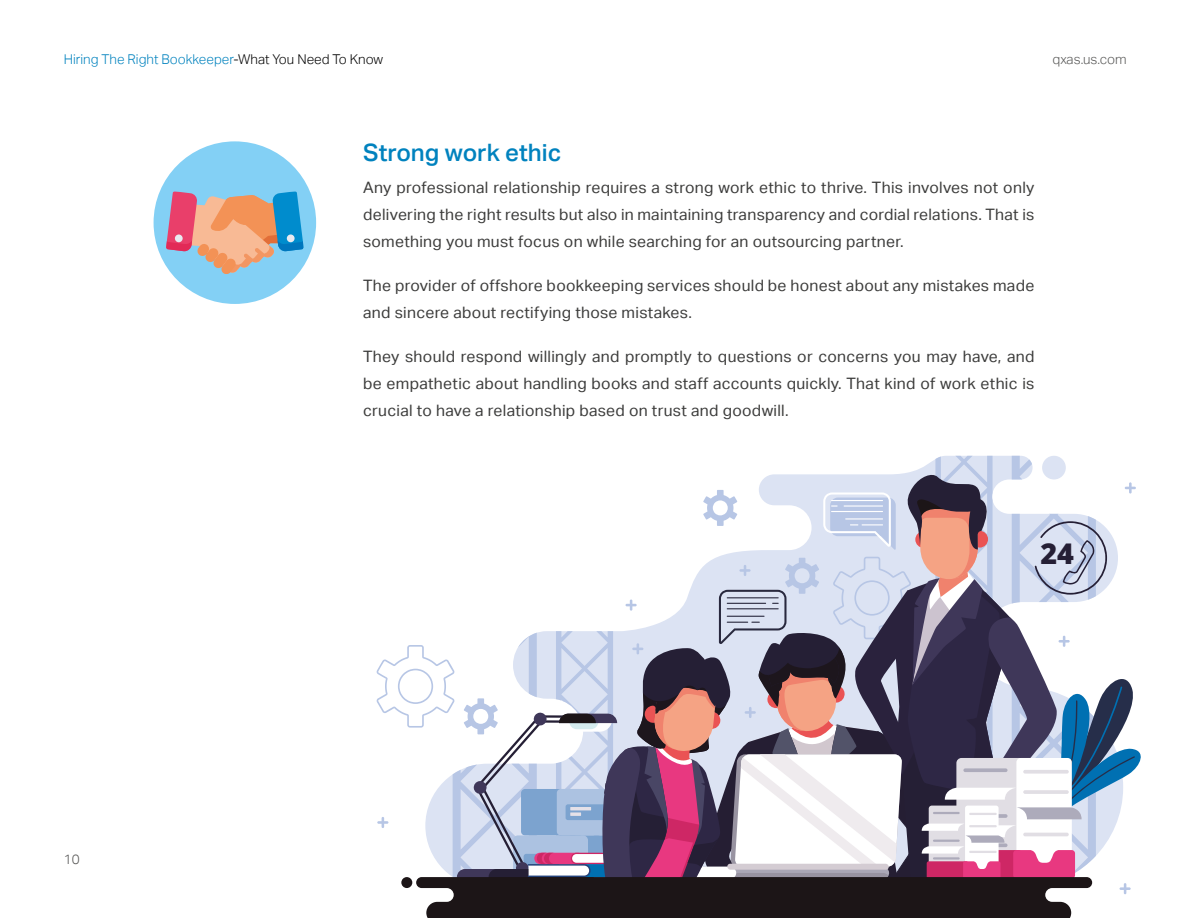
<style>
.page{position:relative;width:1188px;height:918px;background:#fff}
.page>*{position:absolute;margin:0;border:0;box-sizing:border-box;transform-origin:0 0}
.t1{font:800 28.65px "Open Sans";color:#251f35}
.t2{font:500 24px "Aktiv Grotesk";color:#0082be}
.t3{font:15.75px/27px "Aktiv Grotesk";letter-spacing:.02em;color:#3c3c3b;text-align:justify}
.t4{font:300 13.5px "Aktiv Grotesk";color:#0082be}
.t5{font:300 13.5px "Aktiv Grotesk";color:#575756}
.s1{color:#000}
</style>
<div class="page">
<svg style="left:377px;top:456px;width:764px;height:462px"></svg>
<div style="left:154px;top:141px;width:162px;height:163px;background:#83d0f5;border-radius:50%"></div>
<svg style="left:166px;top:191px;width:138px;height:83px"></svg>
<div style="left:287px;top:234px;width:8px;height:8px;background:#e8eaf0;border-radius:50%"></div>
<div style="left:175px;top:234px;width:8px;height:8px;background:#e8eaf0;border-radius:50%"></div>
<p class="t4" style="left:64px;top:51px;width:321px">Hiring The Right Bookkeeper<span class="s1">-What You Need To Know</span></p>
<p class="t5" style="left:1052px;top:51px;width:76px">qxas.us.com</p>
<h2 class="t2" style="left:363px;top:138px;width:200px">Strong work ethic</h2>
<p class="t3" style="left:363px;top:174px;width:673px">Any professional relationship requires a strong work ethic to thrive. This involves not only delivering the right results but also in maintaining transparency and cordial relations. That is something you must focus on while searching for an outsourcing partner.</p>
<p class="t3" style="left:363px;top:272px;width:673px">The provider of offshore bookkeeping services should be honest about any mistakes made and sincere about rectifying those mistakes.</p>
<p class="t3" style="left:363px;top:343px;width:673px">They should respond willingly and promptly to questions or concerns you may have, and be empathetic about handling books and staff accounts quickly. That kind of work ethic is crucial to have a relationship based on trust and goodwill.</p>
<p class="t5" style="left:64px;top:851px;width:17px">10</p>
<h1 class="t1" style="left:1040px;top:531px;width:35px">24</h1>
</div>
